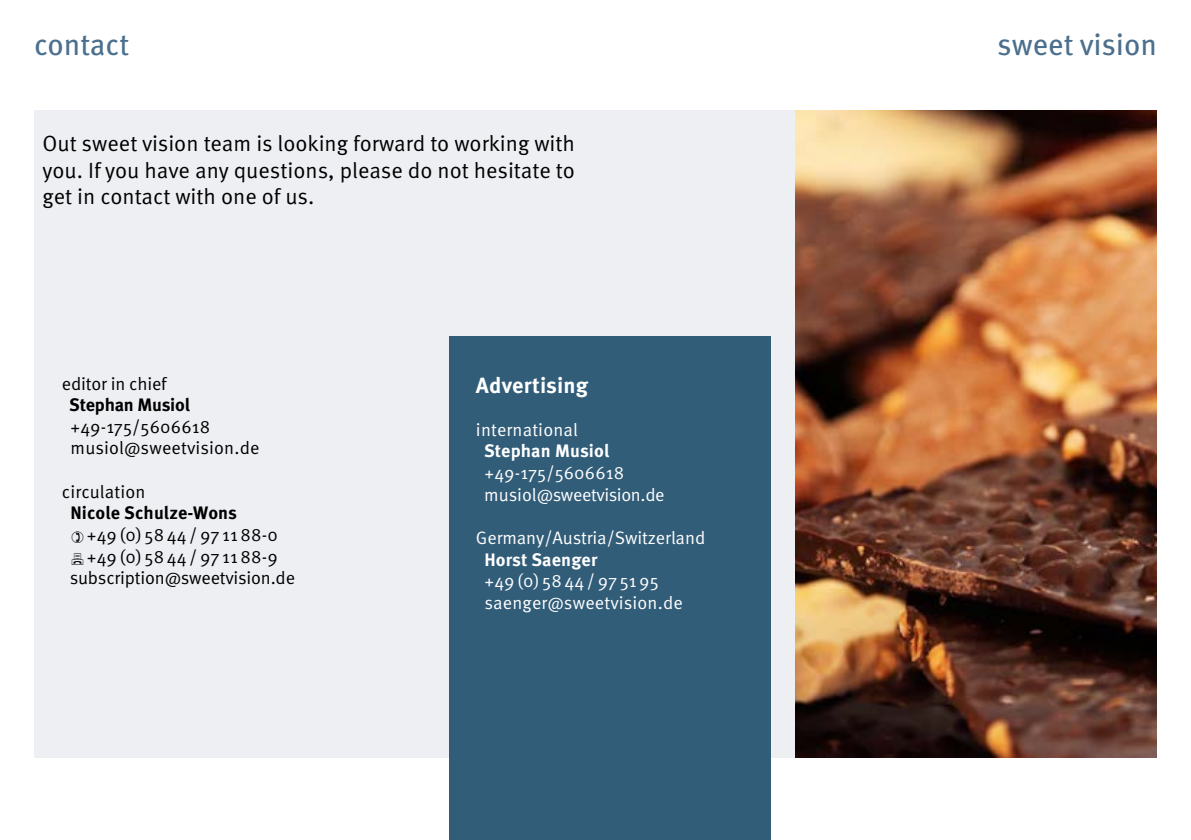
<style>
.page{position:relative;width:1191px;height:840px;background:#fff}
.page>*{position:absolute;margin:0;border:0;box-sizing:border-box;transform-origin:0 0}
.t1{font:30px "Meta OT";color:#4b6f8d}
.t2{font:22px/26.4px "Meta OT Norm";color:#000;text-align:justify}
.t3{font:700 22px "Meta OT";letter-spacing:.01em;color:#fff}
.t4{font:18px/21.6px "Meta OT Norm";color:#000}
.t5{font:18px/21.6px "Meta OT Norm";color:#fff}
.t6{font:18px/21.6px "Meta OT Norm";letter-spacing:-.02em;color:#fff}
.t7{font:700 18px "Meta OT";letter-spacing:-.005em;color:#000}
.t8{font:700 18px "Meta OT";letter-spacing:.01em;color:#fff}
</style>
<div class="page">
<div style="left:34px;top:110px;width:1123px;height:647px;background:#eeeff3"></div>
<div style="left:449px;top:337px;width:322px;height:502px;background:#325d79"></div>
<img style="left:795px;top:110px;width:362px;height:647px">
<h1 class="t1" style="left:34px;top:27px;width:97px">contact</h1>
<h1 class="t1" style="left:997px;top:27px;width:161px">sweet vision</h1>
<p class="t2" style="left:43px;top:131px;width:534px">Out sweet vision team is looking forward to working with you. If you have any questions, please do not hesitate to get in contact with one of us.</p>
<p class="t4" style="left:62px;top:372px;width:106px">editor in chief</p>
<p class="t7" style="left:69px;top:393px;width:122px">Stephan Musiol</p>
<p class="t4" style="left:71px;top:416px;width:191px">+49-175/5606618 musiol@sweetvision.de</p>
<p class="t4" style="left:62px;top:480px;width:85px">circulation</p>
<p class="t7" style="left:70px;top:501px;width:168px">Nicole Schulze-Wons</p>
<p class="t4" style="left:70px;top:524px;width:227px;text-align:center">+49 (0) 58 44 / 97 11 88-0 +49 (0) 58 44 / 97 11 88-9 subscription@sweetvision.de</p>
<p class="t3" style="left:476px;top:371px;width:114px">Advertising</p>
<p class="t5" style="left:476px;top:419px;width:103px">international</p>
<p class="t8" style="left:484px;top:439px;width:127px">Stephan Musiol</p>
<p class="t6" style="left:484px;top:462px;width:182px">+49-175/5606618 musiol@sweetvision.de</p>
<p class="t5" style="left:476px;top:527px;width:231px">Germany/Austria/Switzerland</p>
<p class="t8" style="left:484px;top:547px;width:115px">Horst Saenger</p>
<p class="t5" style="left:484px;top:570px;width:200px">+49 (0) 58 44 / 97 51 95 saenger@sweetvision.de</p>
</div>
